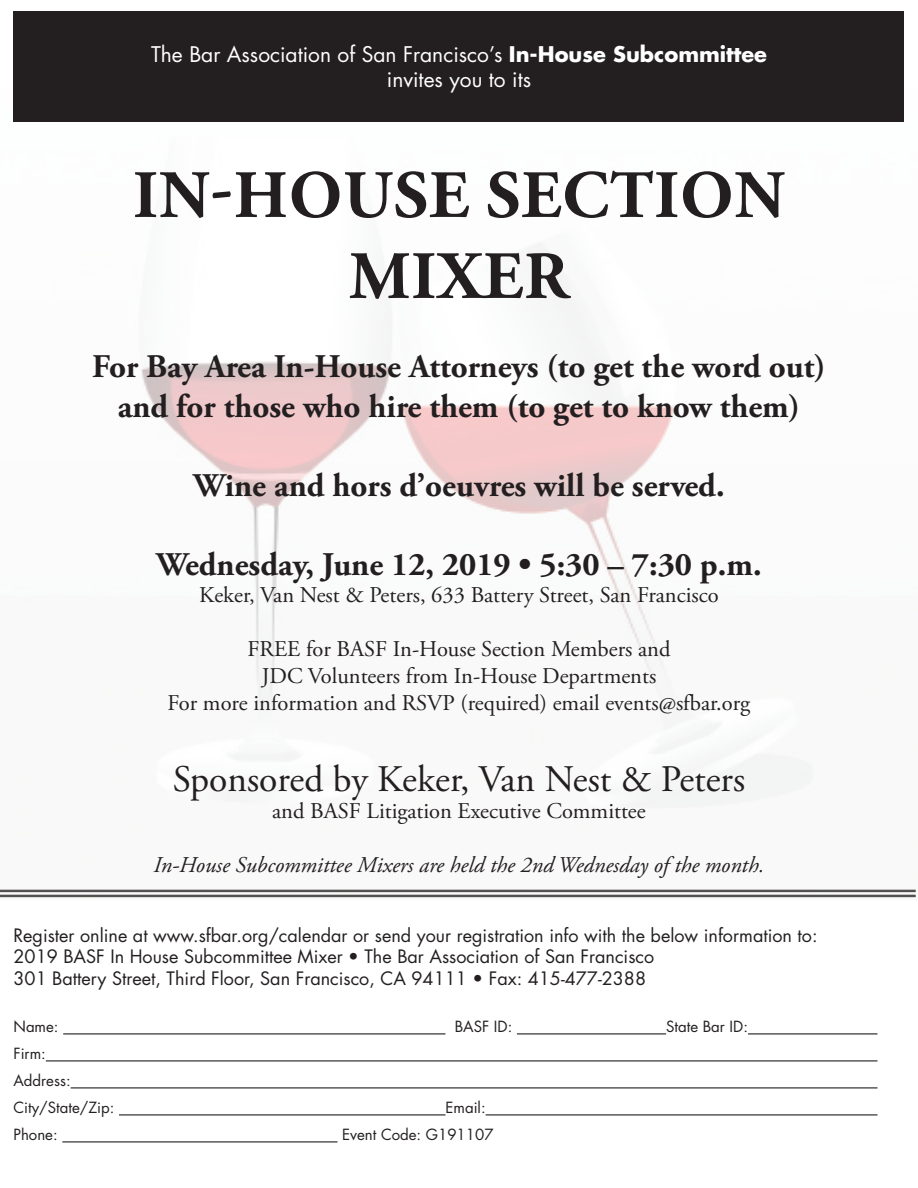
<style>
.page{position:relative;width:918px;height:1188px;background:#fff}
.page>*{position:absolute;margin:0;border:0;box-sizing:border-box;transform-origin:0 0}
.t1{font:700 67.5px "Adobe Garamond Pro";letter-spacing:.015em;color:#231f20}
.t2{font:37.5px "Adobe Garamond Pro";color:#231f20}
.t3{font:700 33px "Adobe Garamond Pro";color:#231f20}
.t4{font:22.5px "Adobe Garamond Pro";color:#231f20}
.t5{font:italic 22.5px "Adobe Garamond Pro";color:#231f20}
.t6{font:21px "Futura";color:#fff}
.t7{font:18px "Futura";color:#231f20}
.t8{font:15px "Futura";color:#231f20}
.s1{font-weight:700}
</style>
<div class="page">
<hr style="left:63px;top:1033px;width:382px;height:1px;background:#231f20">
<hr style="left:517px;top:1033px;width:149px;height:1px;background:#231f20">
<hr style="left:748px;top:1033px;width:130px;height:1px;background:#231f20">
<hr style="left:46px;top:1060px;width:831px;height:1px;background:#231f20">
<hr style="left:71px;top:1087px;width:807px;height:1px;background:#231f20">
<hr style="left:119px;top:1114px;width:327px;height:1px;background:#231f20">
<hr style="left:486px;top:1114px;width:391px;height:1px;background:#231f20">
<hr style="left:62px;top:1141px;width:275px;height:1px;background:#231f20">
<img style="left:0;top:90px;width:916px;height:808px">
<div style="left:14px;top:11px;width:890px;height:111px;background:#231f20"></div>
<p class="t6" style="left:151px;top:40px;width:617px">The Bar Association of San Francisco’s <span class="s1">In-House Subcommittee</span></p>
<p class="t6" style="left:387px;top:65px;width:146px">invites you to its</p>
<p class="t1" style="left:133px;top:156px;width:653px">IN-HOUSE SECTION</p>
<p class="t1" style="left:349px;top:237px;width:221px">MIXER</p>
<p class="t3" style="left:92px;top:347px;width:735px">For Bay Area In-House Attorneys (to get the word out)</p>
<p class="t3" style="left:118px;top:387px;width:684px">and for those who hire them (to get to know them)</p>
<p class="t3" style="left:193px;top:466px;width:533px">Wine and hors d’oeuvres will be served.</p>
<p class="t3" style="left:156px;top:545px;width:607px">Wednesday, June 12, 2019 • 5:30 – 7:30 p.m.</p>
<p class="t4" style="left:199px;top:581px;width:521px">Keker, Van Nest &amp; Peters, 633 Battery Street, San Francisco</p>
<p class="t4" style="left:248px;top:635px;width:424px">FREE for BASF In-House Section Members and</p>
<p class="t4" style="left:262px;top:662px;width:396px">JDC Volunteers from In-House Departments</p>
<p class="t4" style="left:168px;top:689px;width:584px">For more information and RSVP (required) email events@sfbar.org</p>
<p class="t2" style="left:173px;top:757px;width:574px">Sponsored by Keker, Van Nest &amp; Peters</p>
<p class="t4" style="left:272px;top:797px;width:375px">and BASF Litigation Executive Committee</p>
<p class="t5" style="left:154px;top:851px;width:612px">In-House Subcommittee Mixers are held the 2nd Wednesday of the month.</p>
<p class="t7" style="left:14px;top:923px;width:806px">Register online at www.sfbar.org/calendar or send your registration info with the below information to:</p>
<p class="t7" style="left:14px;top:944px;width:642px">2019 BASF In House Subcommittee Mixer • The Bar Association of San Francisco</p>
<p class="t7" style="left:14px;top:966px;width:634px">301 Battery Street, Third Floor, San Francisco, CA 94111 • Fax: 415-477-2388</p>
<p class="t8" style="left:14px;top:1016px;width:47px">Name:</p>
<p class="t8" style="left:455px;top:1016px;width:59px">BASF ID:</p>
<p class="t8" style="left:666px;top:1016px;width:83px">State Bar ID:</p>
<p class="t8" style="left:14px;top:1043px;width:34px">Firm:</p>
<p class="t8" style="left:14px;top:1070px;width:59px">Address:</p>
<p class="t8" style="left:14px;top:1097px;width:102px">City/State/Zip:</p>
<p class="t8" style="left:446px;top:1097px;width:42px">Email:</p>
<p class="t8" style="left:14px;top:1124px;width:46px">Phone:</p>
<p class="t8" style="left:342px;top:1124px;width:153px">Event Code: G191107</p>
</div>
